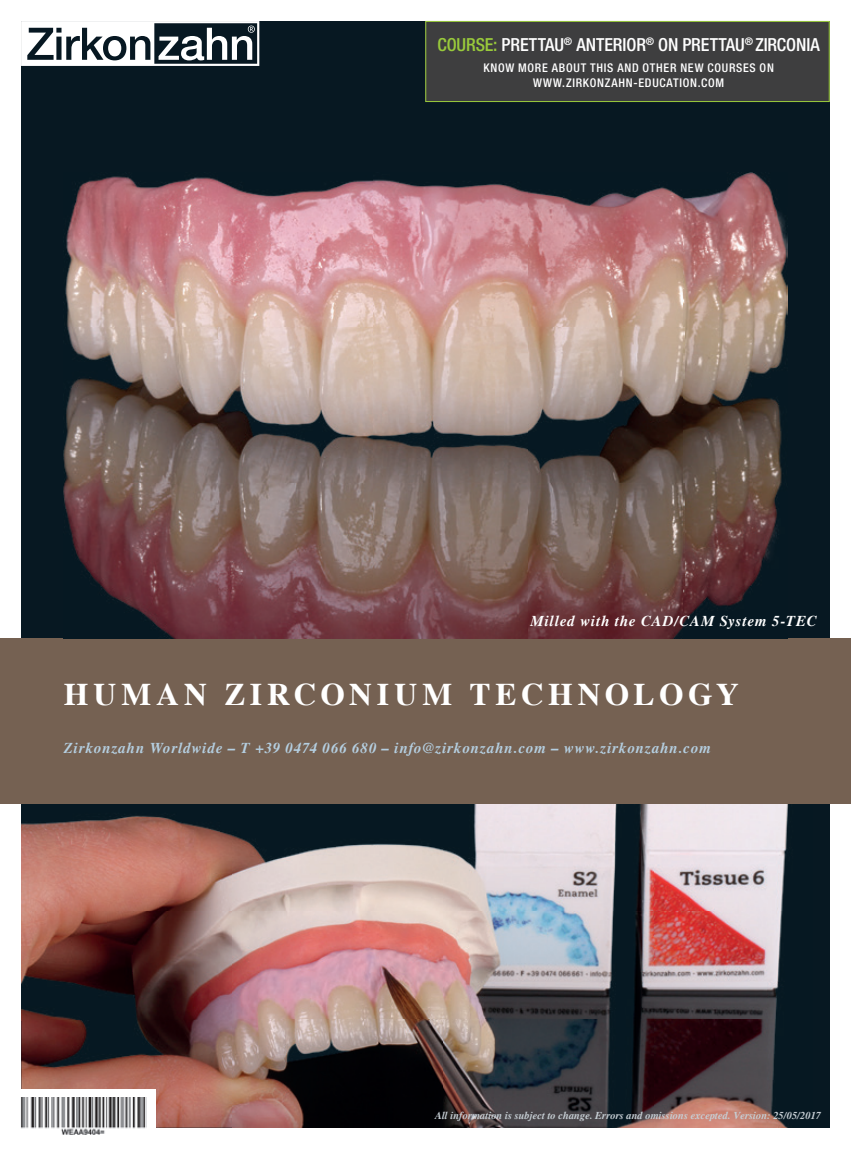
<style>
.page{position:relative;width:851px;height:1149px;background:#fff}
.page>*{position:absolute;margin:0;border:0;box-sizing:border-box;transform-origin:0 0}
.t1{font:700 31.5px "Times";letter-spacing:.145em;color:#fff}
.t2{font:500 condensed 18px "Helvetica Neue LT Std";letter-spacing:-.005em;color:#fff}
.t3{font:italic 700 15px "Times";letter-spacing:.06em;color:#b4cee0}
.t4{font:italic 700 15px "Times";letter-spacing:.055em;color:#fff}
.t5{font:500 condensed 12px/14.4px "Helvetica Neue LT Std";letter-spacing:.06em;color:#fff;text-align:center}
.t6{font:italic 700 10.5px "Times";color:#c6ced4}
.s1{color:#99ca3b}
</style>
<div class="page">
<div style="left:21px;top:21px;width:808px;height:1106px;background:#071822"></div>
<svg style="left:21px;top:21px;width:238px;height:45px"></svg>
<div style="left:108px;top:40px;width:13px;height:16px;background:#fff;border-radius:50%"></div>
<div style="left:0;top:638px;width:850px;height:166px;background:#756152"></div>
<img style="left:64px;top:173px;width:723px;height:465px">
<img style="left:21px;top:804px;width:767px;height:323px">
<div style="left:0;top:1089px;width:155px;height:59px;background:#fff"></div>
<img style="left:21px;top:1097px;width:126px;height:38px">
<div style="left:425px;top:21px;width:404px;height:81px;background:#3e3e3f"></div>
<div style="left:425px;top:21px;width:404px;height:81px;border:1px solid #99ca3b"></div>
<h2 class="t2" style="left:437px;top:34px;width:384px"><span class="s1">COURSE:</span> PRETTAU<sup>®</sup> ANTERIOR<sup>®</sup> ON PRETTAU<sup>®</sup> ZIRCONIA</h2>
<p class="t5" style="left:483px;top:61px;width:292px">KNOW MORE ABOUT THIS AND OTHER NEW COURSES ON<br>WWW.ZIRKONZAHN-EDUCATION.COM</p>
<h3 class="t4" style="left:530px;top:611px;width:288px">Milled with the CAD/CAM System 5-TEC</h3>
<h1 class="t1" style="left:64px;top:676px;width:676px">HUMAN ZIRCONIUM TECHNOLOGY</h1>
<h3 class="t3" style="left:64px;top:739px;width:648px">Zirkonzahn Worldwide – T +39 0474 066 680 – info@zirkonzahn.com – www.zirkonzahn.com</h3>
<p class="t6" style="left:435px;top:1109px;width:387px">All information is subject to change. Errors and omissions excepted. Version: 25/05/2017</p>
</div>
